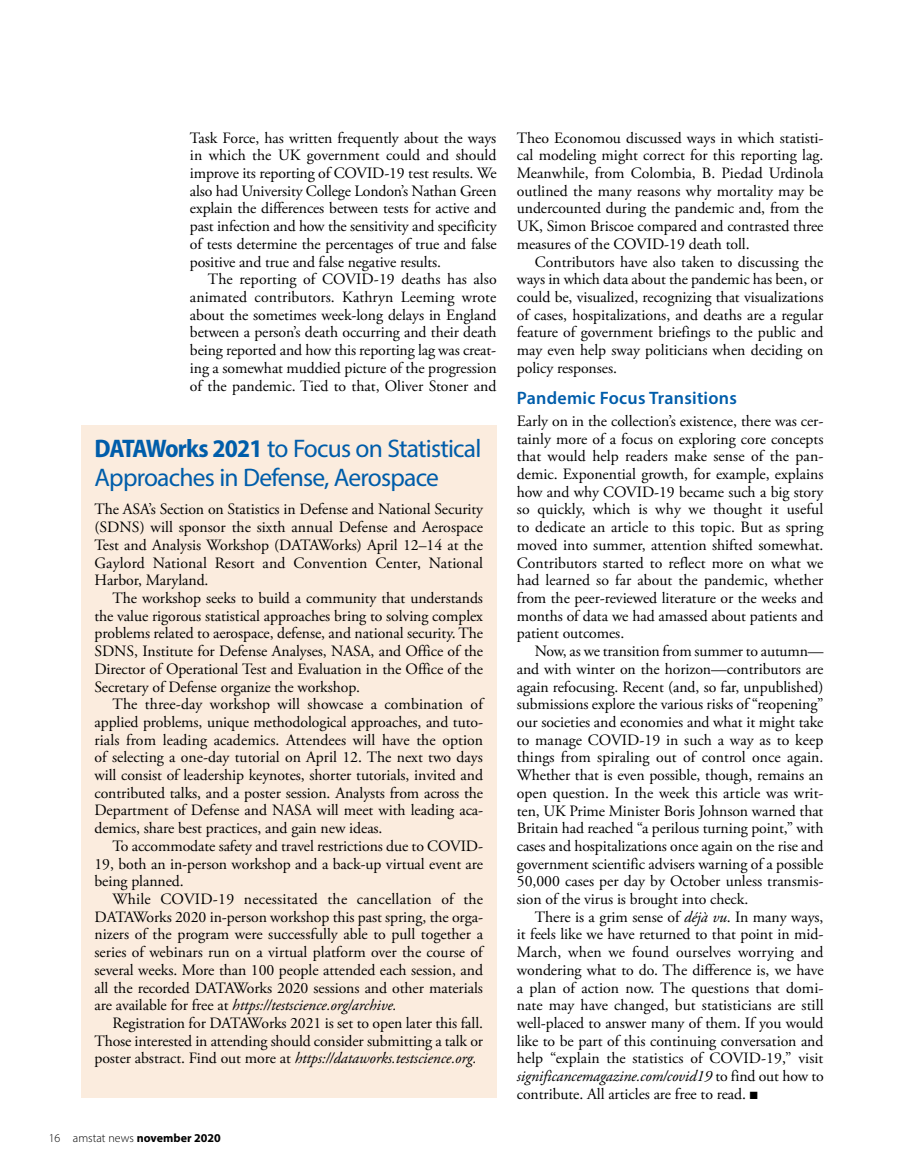
<style>
.page{position:relative;width:918px;height:1175px;background:#fff}
.page>*{position:absolute;margin:0;border:0;box-sizing:border-box;transform-origin:0 0}
.t1{font:25.5px/28.5px "Myriad Pro";letter-spacing:-.03em;color:#005daa}
.t2{font:600 18px "Myriad Pro";letter-spacing:.015em;color:#005daa}
.t3{font:15.75px/17.7px "Adobe Garamond Pro";letter-spacing:-.005em;color:#000;text-align:justify}
.t4{font:300 12px "Myriad Pro";color:#000}
.s1{font-weight:700;font-stretch:semi-condensed}
.s2{font-style:italic}
.s3{font-weight:700}
</style>
<div class="page">
<div style="left:81px;top:424px;width:416px;height:673px;background:#fbecde"></div>
<p class="t3" style="left:190px;top:129px;width:308px">Task Force, has written frequently about the ways in which the UK government could and should improve its reporting of COVID-19 test results. We also had University College London’s Nathan Green explain the differences between tests for active and past infection and how the sensitivity and specificity of tests determine the percentages of true and false positive and true and false negative results.</p>
<p class="t3" style="left:190px;top:271px;width:308px;text-indent:18px">The reporting of COVID-19 deaths has also animated contributors. Kathryn Leeming wrote about the sometimes week-long delays in England between a person’s death occurring and their death being reported and how this reporting lag was creat&shy;ing a somewhat muddied picture of the progression of the pandemic. Tied to that, Oliver Stoner and</p>
<h1 class="t1" style="left:94px;top:434px;width:388px"><span class="s1">DATAWorks 2021</span> to Focus on Statistical<br>Approaches in Defense, Aerospace</h1>
<p class="t3" style="left:94px;top:501px;width:390px">The ASA’s Section on Statistics in Defense and National Security (SDNS) will sponsor the sixth annual Defense and Aerospace Test and Analysis Workshop (DATAWorks) April 12–14 at the Gaylord National Resort and Convention Center, National Harbor, Maryland.</p>
<p class="t3" style="left:94px;top:589px;width:390px;text-indent:18px">The workshop seeks to build a community that understands the value rigorous statistical approaches bring to solving complex problems related to aerospace, defense, and national security. The SDNS, Institute for Defense Analyses, NASA, and Office of the Director of Operational Test and Evaluation in the Office of the Secretary of Defense organize the workshop.</p>
<p class="t3" style="left:94px;top:696px;width:390px;text-indent:18px">The three-day workshop will showcase a combination of applied problems, unique methodological approaches, and tuto&shy;rials from leading academics. Attendees will have the option of selecting a one-day tutorial on April 12. The next two days will consist of leadership keynotes, shorter tutorials, invited and contributed talks, and a poster session. Analysts from across the Department of Defense and NASA will meet with leading aca&shy;demics, share best practices, and gain new ideas.</p>
<p class="t3" style="left:94px;top:837px;width:390px;text-indent:18px">To accommodate safety and travel restrictions due to COVID-19, both an in-person workshop and a back-up virtual event are being planned.</p>
<p class="t3" style="left:94px;top:890px;width:390px;text-indent:18px">While COVID-19 necessitated the cancellation of the DATAWorks 2020 in-person workshop this past spring, the orga&shy;nizers of the program were successfully able to pull together a series of webinars run on a virtual platform over the course of several weeks. More than 100 people attended each session, and all the recorded DATAWorks 2020 sessions and other materials are available for free at <span class="s2">https://testscience.org/archive.</span></p>
<p class="t3" style="left:94px;top:1014px;width:390px;text-indent:18px">Registration for DATAWorks 2021 is set to open later this fall.<br>Those interested in attending should consider submitting a talk or poster abstract. Find out more at <span class="s2">https://dataworks.testscience.org.</span></p>
<p class="t4" style="left:49px;top:1130px;width:174px">16 amstat news <span class="s3">november 2020</span></p>
<p class="t3" style="left:517px;top:129px;width:308px">Theo Economou discussed ways in which statisti&shy;cal modeling might correct for this reporting lag.<br>Meanwhile, from Colombia, B. Piedad Urdinola outlined the many reasons why mortality may be undercounted during the pandemic and, from the UK, Simon Briscoe compared and contrasted three measures of the COVID-19 death toll.</p>
<p class="t3" style="left:517px;top:253px;width:308px;text-indent:18px">Contributors have also taken to discussing the ways in which data about the pandemic has been, or could be, visualized, recognizing that visualizations of cases, hospitalizations, and deaths are a regular feature of government briefings to the public and may even help sway politicians when deciding on policy responses.</p>
<p class="t2" style="left:517px;top:387px;width:222px">Pandemic Focus Transitions</p>
<p class="t3" style="left:517px;top:412px;width:308px">Early on in the collection’s existence, there was cer&shy;tainly more of a focus on exploring core concepts that would help readers make sense of the pan&shy;demic. Exponential growth, for example, explains how and why COVID-19 became such a big story so quickly, which is why we thought it useful to dedicate an article to this topic. But as spring moved into summer, attention shifted somewhat.<br>Contributors started to reflect more on what we had learned so far about the pandemic, whether from the peer-reviewed literature or the weeks and months of data we had amassed about patients and patient outcomes.</p>
<p class="t3" style="left:517px;top:643px;width:308px;text-indent:18px">Now, as we transition from summer to autumn— and with winter on the horizon—contributors are again refocusing. Recent (and, so far, unpublished) submissions explore the various risks of “reopening” our societies and economies and what it might take to manage COVID-19 in such a way as to keep things from spiraling out of control once again.<br>Whether that is even possible, though, remains an open question. In the week this article was writ&shy;ten, UK Prime Minister Boris Johnson warned that Britain had reached “a perilous turning point,” with cases and hospitalizations once again on the rise and government scientific advisers warning of a possible 50,000 cases per day by October unless transmis&shy;sion of the virus is brought into check.</p>
<p class="t3" style="left:517px;top:908px;width:308px;text-indent:18px">There is a grim sense of <span class="s2">déjà vu</span>. In many ways, it feels like we have returned to that point in mid-March, when we found ourselves worrying and wondering what to do. The difference is, we have a plan of action now. The questions that domi&shy;nate may have changed, but statisticians are still well-placed to answer many of them. If you would like to be part of this continuing conversation and help “explain the statistics of COVID-19,” visit <span class="s2">significancemagazine.com/covid19</span> to find out how to contribute. All articles are free to read. ■</p>
</div>
